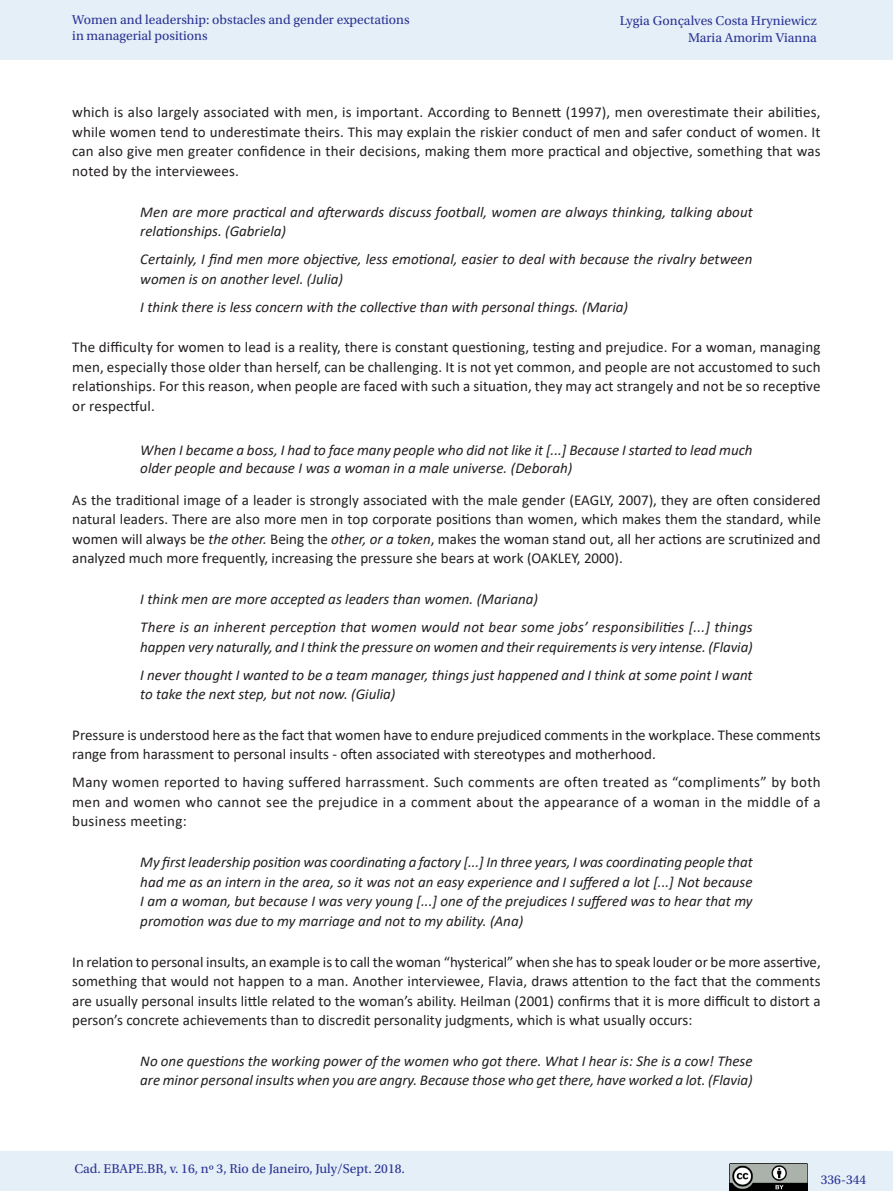
<style>
.page{position:relative;width:893px;height:1191px;background:#fff}
.page>*{position:absolute;margin:0;border:0;box-sizing:border-box;transform-origin:0 0}
._06_0_texto{font:15px/19.5px "Calibri";color:#231f20;text-align:justify}
._06_2_citação{font:italic 15px/19.5px "Calibri";color:#231f20}
.t1{font:13.5px/16.5px "Utopia Std";color:#2b3393}
.s1{font-style:italic}
</style>
<div class="page">
<div style="left:0;top:1151px;width:893px;height:40px;background:#e4eff8"></div>
<img style="left:730px;top:1163px;width:77px;height:27px">
<div style="left:0;top:0;width:893px;height:60px;background:#e4eff8"></div>
<p class="t1" style="left:72px;top:11px;width:339px">Women and leadership: obstacles and gender expectations in managerial positions</p>
<p class="t1" style="left:620px;top:13px;width:199px;text-align:right">Lygia Gonçalves Costa Hryniewicz<br>Maria Amorim Vianna</p>
<p class="_06_0_texto" style="left:72px;top:102px;width:750px">which is also largely associated with men, is important. According to Bennett (1997), men overestimate their abilities, while women tend to underestimate theirs. This may explain the riskier conduct of men and safer conduct of women. It can also give men greater confidence in their decisions, making them more practical and objective, something that was noted by the interviewees.</p>
<p class="_06_2_citação" style="left:140px;top:201px;width:614px">Men are more practical and afterwards discuss football, women are always thinking, talking about relationships. (Gabriela)</p>
<p class="_06_2_citação" style="left:140px;top:249px;width:614px">Certainly, I find men more objective, less emotional, easier to deal with because the rivalry between women is on another level. (Julia)</p>
<p class="_06_2_citação" style="left:140px;top:296px;width:489px">I think there is less concern with the collective than with personal things. (Maria)</p>
<p class="_06_0_texto" style="left:72px;top:337px;width:750px">The difficulty for women to lead is a reality, there is constant questioning, testing and prejudice. For a woman, managing men, especially those older than herself, can be challenging. It is not yet common, and people are not accustomed to such relationships. For this reason, when people are faced with such a situation, they may act strangely and not be so receptive or respectful.</p>
<p class="_06_2_citação" style="left:140px;top:440px;width:614px;line-height:18px">When I became a boss, I had to face many people who did not like it [...] Because I started to lead much older people and because I was a woman in a male universe. (Deborah)</p>
<p class="_06_0_texto" style="left:72px;top:489px;width:750px">As the traditional image of a leader is strongly associated with the male gender (EAGLY, 2007), they are often considered natural leaders. There are also more men in top corporate positions than women, which makes them the standard, while women will always be <span class="s1">the other.</span> Being the <span class="s1">other, or a token</span>, makes the woman stand out, all her actions are scrutinized and analyzed much more frequently, increasing the pressure she bears at work (OAKLEY, 2000).</p>
<p class="_06_2_citação" style="left:140px;top:588px;width:399px">I think men are more accepted as leaders than women. (Mariana)</p>
<p class="_06_2_citação" style="left:140px;top:616px;width:614px">There is an inherent perception that women would not bear some jobs’ responsibilities [...] things happen very naturally, and I think the pressure on women and their requirements is very intense. (Flavia)</p>
<p class="_06_2_citação" style="left:140px;top:664px;width:614px">I never thought I wanted to be a team manager, things just happened and I think at some point I want to take the next step, but not now. (Giulia)</p>
<p class="_06_0_texto" style="left:72px;top:725px;width:750px">Pressure is understood here as the fact that women have to endure prejudiced comments in the workplace. These comments range from harassment to personal insults - often associated with stereotypes and motherhood.</p>
<p class="_06_0_texto" style="left:72px;top:772px;width:750px">Many women reported to having suffered harrassment. Such comments are often treated as “compliments” by both men and women who cannot see the prejudice in a comment about the appearance of a woman in the middle of a business meeting:</p>
<p class="_06_2_citação" style="left:140px;top:852px;width:614px;text-align:justify">My first leadership position was coordinating a factory [...] In three years, I was coordinating people that had me as an intern in the area, so it was not an easy experience and I suffered a lot [...] Not because I am a woman, but because I was very young [...] one of the prejudices I suffered was to hear that my promotion was due to my marriage and not to my ability. (Ana)</p>
<p class="_06_0_texto" style="left:72px;top:951px;width:750px">In relation to personal insults, an example is to call the woman “hysterical” when she has to speak louder or be more assertive, something that would not happen to a man. Another interviewee, Flavia, draws attention to the fact that the comments are usually personal insults little related to the woman’s ability. Heilman (2001) confirms that it is more difficult to distort a person’s concrete achievements than to discredit personality judgments, which is what usually occurs:</p>
<p class="_06_2_citação" style="left:140px;top:1050px;width:614px">No one questions the working power of the women who got there. What I hear is: She is a cow! These are minor personal insults when you are angry. Because those who get there, have worked a lot. (Flavia)</p>
<p class="t1" style="left:74px;top:1160px;width:332px">Cad. EBAPE.BR, v. 16, nº 3, Rio de Janeiro, July/Sept. 2018.</p>
<p class="t1" style="left:821px;top:1171px;width:47px">336-344</p>
</div>
